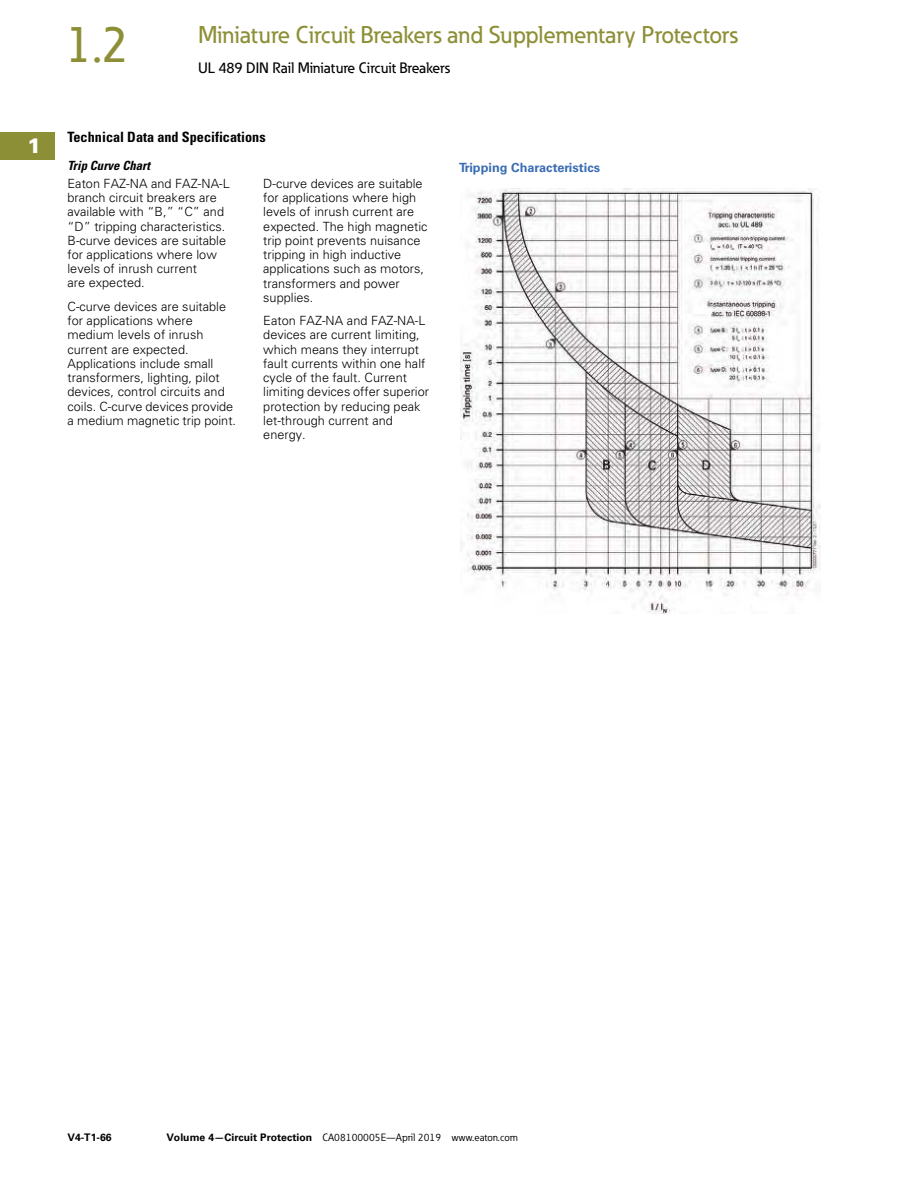
<style>
.page{position:relative;width:918px;height:1188px;background:#fff}
.page>*{position:absolute;margin:0;border:0;box-sizing:border-box;transform-origin:0 0}
.t1{font:500 51px "Eaton";color:#8d8f36}
.t2{font:500 24px "Eaton";color:#8d8f36}
.t3{font:900 21px "Univers LT Std";color:#fff}
.t4{font:500 15px "Eaton";color:#000}
.t5{font:700 condensed 14.25px "Univers LT Std";color:#000}
.t6{font:300 12.75px/14.2px "Univers LT Std";letter-spacing:.005em;color:#000}
.t7{font:700 12.75px "Univers LT Std";color:#396cb5}
.t8{font:italic 700 condensed 12.75px "Univers LT Std";letter-spacing:.005em;color:#000}
.t9{font:10.5px "Eaton";letter-spacing:.005em;color:#000}
.t10{font:700 10.5px "Univers LT Std";color:#000}
.s1{font-family:"Univers LT Std";font-weight:700}
</style>
<div class="page">
<div style="left:0;top:133px;width:54px;height:27px;background:#8d8f36"></div>
<svg style="left:54px;top:133px;width:1px;height:27px"></svg>
<hr style="left:0;top:160px;width:54px;height:1px;background:#8d8f36">
<img style="left:461px;top:189px;width:360px;height:425px">
<h3 class="t3" style="left:28px;top:138px;width:15px">1</h3>
<h1 class="t1" style="left:65px;top:14px;width:65px">1.2</h1>
<h2 class="t2" style="left:198px;top:21px;width:541px">Miniature Circuit Breakers and Supplementary Protectors</h2>
<p class="t4" style="left:198px;top:59px;width:254px">UL 489 DIN Rail Miniature Circuit Breakers</p>
<p class="t5" style="left:68px;top:132px;width:200px">Technical Data and Specifications</p>
<p class="t8" style="left:68px;top:161px;width:84px">Trip Curve Chart</p>
<p class="t6" style="left:68px;top:177px;width:164px">Eaton FAZ-NA and FAZ-NA-L branch circuit breakers are available with “B,” “C” and “D” tripping characteristics.<br>B-curve devices are suitable for applications where low levels of inrush current<br>are expected.</p>
<p class="t6" style="left:68px;top:300px;width:170px">C-curve devices are suitable for applications where medium levels of inrush current are expected.<br>Applications include small transformers, lighting, pilot devices, control circuits and coils. C-curve devices provide a medium magnetic trip point.</p>
<p class="t6" style="left:263px;top:177px;width:166px">D-curve devices are suitable for applications where high levels of inrush current are expected. The high magnetic trip point prevents nuisance tripping in high inductive applications such as motors, transformers and power supplies.</p>
<p class="t6" style="left:263px;top:315px;width:167px">Eaton FAZ-NA and FAZ-NA-L devices are current limiting, which means they interrupt fault currents within one half cycle of the fault. Current limiting devices offer superior protection by reducing peak let-through current and energy.</p>
<p class="t7" style="left:459px;top:163px;width:143px">Tripping Characteristics</p>
<p class="t10" style="left:68px;top:1133px;width:46px">V4-T1-66</p>
<p class="t9" style="left:166px;top:1131px;width:353px"><span class="s1">Volume 4—Circuit Protection</span> CA08100005E—April 2019 www.eaton.com</p>
</div>
